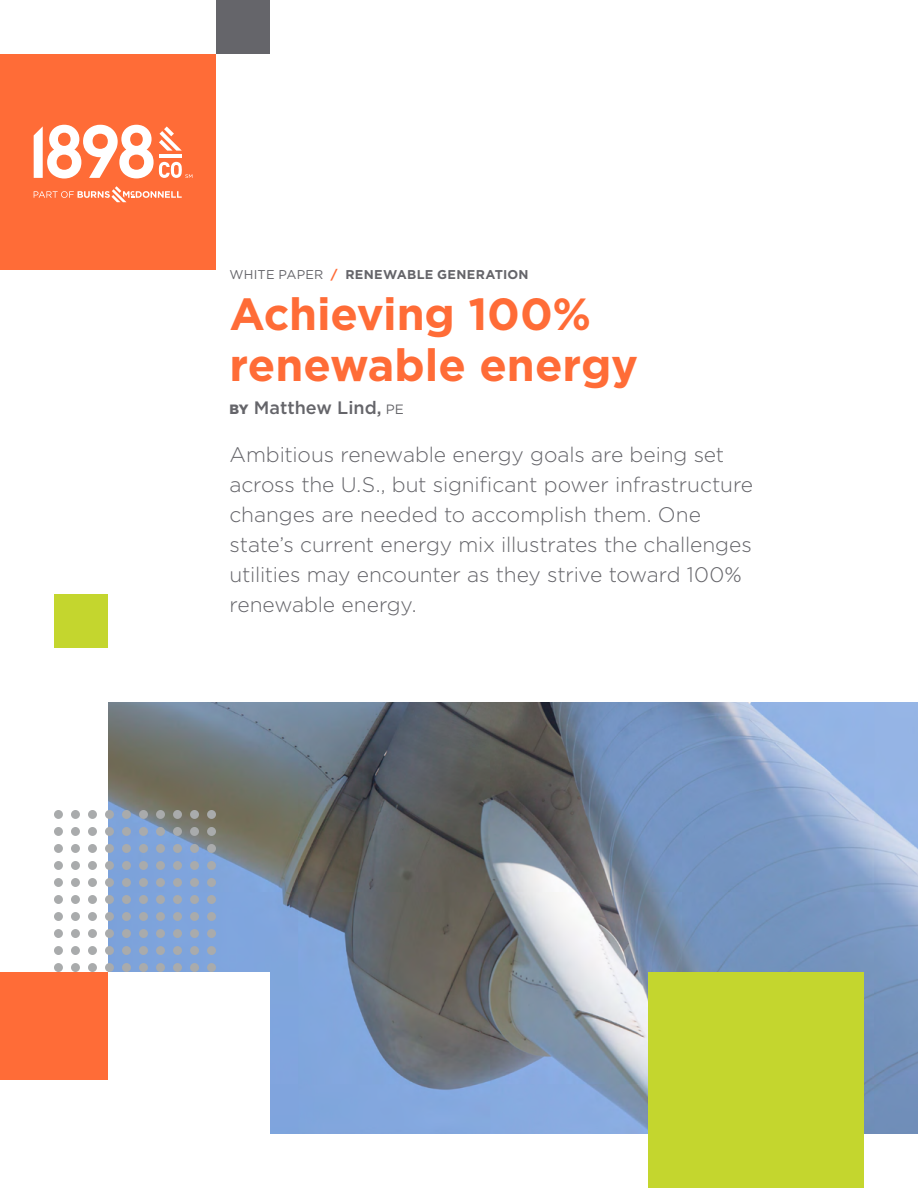
<style>
.page{position:relative;width:918px;height:1188px;background:#fff}
.page>*{position:absolute;margin:0;border:0;box-sizing:border-box;transform-origin:0 0}
.t1{font:700 45px/51px "Gotham";letter-spacing:-.005em;color:#ff6c37}
.t2{font:300 21px/30px "Gotham";letter-spacing:-.005em;color:#65656a}
.t3{font:500 18px "Gotham";color:#65656a}
.t4{font:700 12.75px "Gotham";letter-spacing:.025em;color:#65656a}
.s1{font-weight:400}
.s2{color:#ff6c37}
.s3{font-weight:900;font-size:13.5px}
.s4{font-weight:400;font-size:13.5px}
</style>
<div class="page">
<div style="left:216px;top:0;width:54px;height:54px;background:#65656a"></div>
<img style="left:108px;top:702px;width:810px;height:432px">
<div style="left:54px;top:594px;width:54px;height:54px;background:#c4d62e"></div>
<div style="left:0;top:972px;width:270px;height:216px;background:#fff"></div>
<div style="left:648px;top:972px;width:216px;height:216px;background:#c4d62e"></div>
<div style="left:0;top:972px;width:108px;height:108px;background:#ff6c37"></div>
<div style="left:54px;top:810px;width:9px;height:9px;background:#a9abac;border-radius:50%"></div>
<div style="left:71px;top:810px;width:9px;height:9px;background:#a9abac;border-radius:50%"></div>
<div style="left:88px;top:810px;width:9px;height:9px;background:#a9abac;border-radius:50%"></div>
<div style="left:105px;top:810px;width:9px;height:9px;background:#a9abac;border-radius:50%"></div>
<div style="left:122px;top:810px;width:9px;height:9px;background:#a9abac;border-radius:50%"></div>
<div style="left:139px;top:810px;width:9px;height:9px;background:#a9abac;border-radius:50%"></div>
<div style="left:156px;top:810px;width:9px;height:9px;background:#a9abac;border-radius:50%"></div>
<div style="left:173px;top:810px;width:9px;height:9px;background:#a9abac;border-radius:50%"></div>
<div style="left:190px;top:810px;width:9px;height:9px;background:#a9abac;border-radius:50%"></div>
<div style="left:207px;top:810px;width:9px;height:9px;background:#a9abac;border-radius:50%"></div>
<div style="left:54px;top:827px;width:9px;height:9px;background:#a9abac;border-radius:50%"></div>
<div style="left:71px;top:827px;width:9px;height:9px;background:#a9abac;border-radius:50%"></div>
<div style="left:88px;top:827px;width:9px;height:9px;background:#a9abac;border-radius:50%"></div>
<div style="left:105px;top:827px;width:9px;height:9px;background:#a9abac;border-radius:50%"></div>
<div style="left:122px;top:827px;width:9px;height:9px;background:#a9abac;border-radius:50%"></div>
<div style="left:139px;top:827px;width:9px;height:9px;background:#a9abac;border-radius:50%"></div>
<div style="left:156px;top:827px;width:9px;height:9px;background:#a9abac;border-radius:50%"></div>
<div style="left:173px;top:827px;width:9px;height:9px;background:#a9abac;border-radius:50%"></div>
<div style="left:190px;top:827px;width:9px;height:9px;background:#a9abac;border-radius:50%"></div>
<div style="left:207px;top:827px;width:9px;height:9px;background:#a9abac;border-radius:50%"></div>
<div style="left:54px;top:844px;width:9px;height:9px;background:#a9abac;border-radius:50%"></div>
<div style="left:71px;top:844px;width:9px;height:9px;background:#a9abac;border-radius:50%"></div>
<div style="left:88px;top:844px;width:9px;height:9px;background:#a9abac;border-radius:50%"></div>
<div style="left:105px;top:844px;width:9px;height:9px;background:#a9abac;border-radius:50%"></div>
<div style="left:122px;top:844px;width:9px;height:9px;background:#a9abac;border-radius:50%"></div>
<div style="left:139px;top:844px;width:9px;height:9px;background:#a9abac;border-radius:50%"></div>
<div style="left:156px;top:844px;width:9px;height:9px;background:#a9abac;border-radius:50%"></div>
<div style="left:173px;top:844px;width:9px;height:9px;background:#a9abac;border-radius:50%"></div>
<div style="left:190px;top:844px;width:9px;height:9px;background:#a9abac;border-radius:50%"></div>
<div style="left:207px;top:844px;width:9px;height:9px;background:#a9abac;border-radius:50%"></div>
<div style="left:54px;top:861px;width:9px;height:9px;background:#a9abac;border-radius:50%"></div>
<div style="left:71px;top:861px;width:9px;height:9px;background:#a9abac;border-radius:50%"></div>
<div style="left:88px;top:861px;width:9px;height:9px;background:#a9abac;border-radius:50%"></div>
<div style="left:105px;top:861px;width:9px;height:9px;background:#a9abac;border-radius:50%"></div>
<div style="left:122px;top:861px;width:9px;height:9px;background:#a9abac;border-radius:50%"></div>
<div style="left:139px;top:861px;width:9px;height:9px;background:#a9abac;border-radius:50%"></div>
<div style="left:156px;top:861px;width:9px;height:9px;background:#a9abac;border-radius:50%"></div>
<div style="left:173px;top:861px;width:9px;height:9px;background:#a9abac;border-radius:50%"></div>
<div style="left:190px;top:861px;width:9px;height:9px;background:#a9abac;border-radius:50%"></div>
<div style="left:207px;top:861px;width:9px;height:9px;background:#a9abac;border-radius:50%"></div>
<div style="left:54px;top:878px;width:9px;height:9px;background:#a9abac;border-radius:50%"></div>
<div style="left:71px;top:878px;width:9px;height:9px;background:#a9abac;border-radius:50%"></div>
<div style="left:88px;top:878px;width:9px;height:9px;background:#a9abac;border-radius:50%"></div>
<div style="left:105px;top:878px;width:9px;height:9px;background:#a9abac;border-radius:50%"></div>
<div style="left:122px;top:878px;width:9px;height:9px;background:#a9abac;border-radius:50%"></div>
<div style="left:139px;top:878px;width:9px;height:9px;background:#a9abac;border-radius:50%"></div>
<div style="left:156px;top:878px;width:9px;height:9px;background:#a9abac;border-radius:50%"></div>
<div style="left:173px;top:878px;width:9px;height:9px;background:#a9abac;border-radius:50%"></div>
<div style="left:190px;top:878px;width:9px;height:9px;background:#a9abac;border-radius:50%"></div>
<div style="left:207px;top:878px;width:9px;height:9px;background:#a9abac;border-radius:50%"></div>
<div style="left:54px;top:895px;width:9px;height:9px;background:#a9abac;border-radius:50%"></div>
<div style="left:71px;top:895px;width:9px;height:9px;background:#a9abac;border-radius:50%"></div>
<div style="left:88px;top:895px;width:9px;height:9px;background:#a9abac;border-radius:50%"></div>
<div style="left:105px;top:895px;width:9px;height:9px;background:#a9abac;border-radius:50%"></div>
<div style="left:122px;top:895px;width:9px;height:9px;background:#a9abac;border-radius:50%"></div>
<div style="left:139px;top:895px;width:9px;height:9px;background:#a9abac;border-radius:50%"></div>
<div style="left:156px;top:895px;width:9px;height:9px;background:#a9abac;border-radius:50%"></div>
<div style="left:173px;top:895px;width:9px;height:9px;background:#a9abac;border-radius:50%"></div>
<div style="left:190px;top:895px;width:9px;height:9px;background:#a9abac;border-radius:50%"></div>
<div style="left:207px;top:895px;width:9px;height:9px;background:#a9abac;border-radius:50%"></div>
<div style="left:54px;top:912px;width:9px;height:9px;background:#a9abac;border-radius:50%"></div>
<div style="left:71px;top:912px;width:9px;height:9px;background:#a9abac;border-radius:50%"></div>
<div style="left:88px;top:912px;width:9px;height:9px;background:#a9abac;border-radius:50%"></div>
<div style="left:105px;top:912px;width:9px;height:9px;background:#a9abac;border-radius:50%"></div>
<div style="left:122px;top:912px;width:9px;height:9px;background:#a9abac;border-radius:50%"></div>
<div style="left:139px;top:912px;width:9px;height:9px;background:#a9abac;border-radius:50%"></div>
<div style="left:156px;top:912px;width:9px;height:9px;background:#a9abac;border-radius:50%"></div>
<div style="left:173px;top:912px;width:9px;height:9px;background:#a9abac;border-radius:50%"></div>
<div style="left:190px;top:912px;width:9px;height:9px;background:#a9abac;border-radius:50%"></div>
<div style="left:207px;top:912px;width:9px;height:9px;background:#a9abac;border-radius:50%"></div>
<div style="left:54px;top:929px;width:9px;height:9px;background:#a9abac;border-radius:50%"></div>
<div style="left:71px;top:929px;width:9px;height:9px;background:#a9abac;border-radius:50%"></div>
<div style="left:88px;top:929px;width:9px;height:9px;background:#a9abac;border-radius:50%"></div>
<div style="left:105px;top:929px;width:9px;height:9px;background:#a9abac;border-radius:50%"></div>
<div style="left:122px;top:929px;width:9px;height:9px;background:#a9abac;border-radius:50%"></div>
<div style="left:139px;top:929px;width:9px;height:9px;background:#a9abac;border-radius:50%"></div>
<div style="left:156px;top:929px;width:9px;height:9px;background:#a9abac;border-radius:50%"></div>
<div style="left:173px;top:929px;width:9px;height:9px;background:#a9abac;border-radius:50%"></div>
<div style="left:190px;top:929px;width:9px;height:9px;background:#a9abac;border-radius:50%"></div>
<div style="left:207px;top:929px;width:9px;height:9px;background:#a9abac;border-radius:50%"></div>
<div style="left:54px;top:946px;width:9px;height:9px;background:#a9abac;border-radius:50%"></div>
<div style="left:71px;top:946px;width:9px;height:9px;background:#a9abac;border-radius:50%"></div>
<div style="left:88px;top:946px;width:9px;height:9px;background:#a9abac;border-radius:50%"></div>
<div style="left:105px;top:946px;width:9px;height:9px;background:#a9abac;border-radius:50%"></div>
<div style="left:122px;top:946px;width:9px;height:9px;background:#a9abac;border-radius:50%"></div>
<div style="left:139px;top:946px;width:9px;height:9px;background:#a9abac;border-radius:50%"></div>
<div style="left:156px;top:946px;width:9px;height:9px;background:#a9abac;border-radius:50%"></div>
<div style="left:173px;top:946px;width:9px;height:9px;background:#a9abac;border-radius:50%"></div>
<div style="left:190px;top:946px;width:9px;height:9px;background:#a9abac;border-radius:50%"></div>
<div style="left:207px;top:946px;width:9px;height:9px;background:#a9abac;border-radius:50%"></div>
<div style="left:54px;top:963px;width:9px;height:9px;background:#a9abac;border-radius:50%"></div>
<div style="left:71px;top:963px;width:9px;height:9px;background:#a9abac;border-radius:50%"></div>
<div style="left:88px;top:963px;width:9px;height:9px;background:#a9abac;border-radius:50%"></div>
<div style="left:105px;top:963px;width:9px;height:9px;background:#a9abac;border-radius:50%"></div>
<div style="left:122px;top:963px;width:9px;height:9px;background:#a9abac;border-radius:50%"></div>
<div style="left:139px;top:963px;width:9px;height:9px;background:#a9abac;border-radius:50%"></div>
<div style="left:156px;top:963px;width:9px;height:9px;background:#a9abac;border-radius:50%"></div>
<div style="left:173px;top:963px;width:9px;height:9px;background:#a9abac;border-radius:50%"></div>
<div style="left:190px;top:963px;width:9px;height:9px;background:#a9abac;border-radius:50%"></div>
<div style="left:207px;top:963px;width:9px;height:9px;background:#a9abac;border-radius:50%"></div>
<div style="left:0;top:54px;width:216px;height:216px;background:#ff6c37"></div>
<svg style="left:34px;top:125px;width:158px;height:54px"></svg>
<svg style="left:34px;top:186px;width:148px;height:16px"></svg>
<p class="t4" style="left:230px;top:266px;width:301px"><span class="s1">WHITE PAPER</span> <span class="s2">/</span> RENEWABLE GENERATION</p>
<h1 class="t1" style="left:230px;top:288px;width:410px">Achieving 100% renewable energy</h1>
<p class="t3" style="left:230px;top:396px;width:176px"><span class="s3">BY</span> Matthew Lind, <span class="s4">PE</span></p>
<p class="t2" style="left:230px;top:439px;width:525px">Ambitious renewable energy goals are being set across the U.S., but significant power infrastructure changes are needed to accomplish them. One state’s current energy mix illustrates the challenges utilities may encounter as they strive toward 100% renewable energy.</p>
</div>
